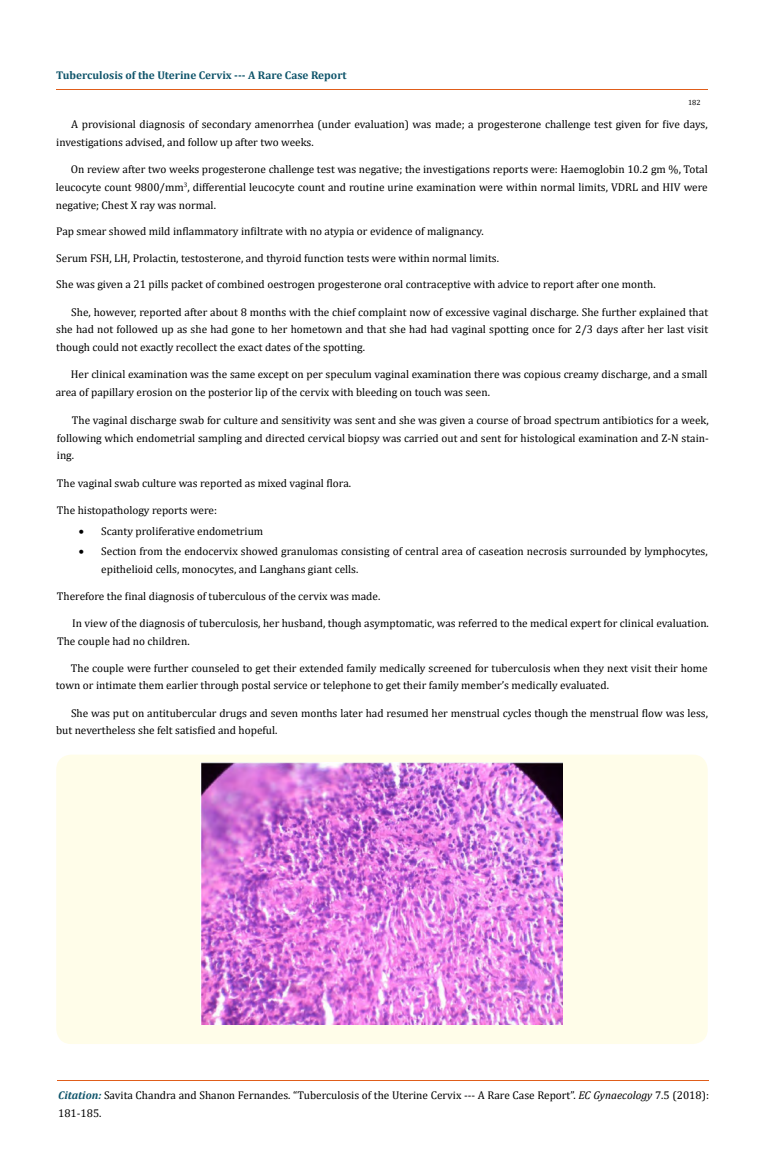
<style>
.page{position:relative;width:764px;height:1172px;background:#fff}
.page>*{position:absolute;margin:0;border:0;box-sizing:border-box;transform-origin:0 0}
.t1{font:11.25px/17.5px "Cambria";color:#000}
.t2{font:700 11.25px "Cambria";color:#0e546a}
.t3{font:7.5px "Cambria";color:#000}
.s1{font-weight:700;font-style:italic;color:#0e546a}
.s2{font-style:italic}
</style>
<div class="page">
<hr style="left:56px;top:90px;width:652px;height:1px;background:#e05d1a">
<hr style="left:57px;top:1080px;width:652px;height:1px;background:#e05d1a">
<div style="left:56px;top:754px;width:652px;height:289px;background:#fffde9;border-radius:15px"></div>
<img style="left:200px;top:762px;width:362px;height:262px">
<p class="t2" style="left:56px;top:67px;width:292px">Tuberculosis of the Uterine Cervix --- A Rare Case Report</p>
<p class="t3" style="left:688px;top:98px;width:14px">182</p>
<p class="t1" style="left:56px;top:115px;width:653px;text-indent:15px">A provisional diagnosis of secondary amenorrhea (under evaluation) was made; a progesterone challenge test given for five days, investigations advised, and follow up after two weeks.</p>
<p class="t1" style="left:56px;top:161px;width:653px;text-align:justify;text-indent:15px">On review after two weeks progesterone challenge test was negative; the investigations reports were: Haemoglobin 10.2 gm %, Total leucocyte count 9800/mm<sup>3</sup>, differential leucocyte count and routine urine examination were within normal limits, VDRL and HIV were negative; Chest X ray was normal.</p>
<p class="t1" style="left:56px;top:222px;width:429px">Pap smear showed mild inflammatory infiltrate with no atypia or evidence of malignancy.</p>
<p class="t1" style="left:56px;top:250px;width:444px">Serum FSH, LH, Prolactin, testosterone, and thyroid function tests were within normal limits.</p>
<p class="t1" style="left:56px;top:276px;width:601px">She was given a 21 pills packet of combined oestrogen progesterone oral contraceptive with advice to report after one month.</p>
<p class="t1" style="left:56px;top:303px;width:653px;text-align:justify;text-indent:15px">She, however, reported after about 8 months with the chief complaint now of excessive vaginal discharge. She further explained that she had not followed up as she had gone to her hometown and that she had had vaginal spotting once for 2/3 days after her last visit though could not exactly recollect the exact dates of the spotting.</p>
<p class="t1" style="left:56px;top:365px;width:653px;text-indent:15px">Her clinical examination was the same except on per speculum vaginal examination there was copious creamy discharge, and a small area of papillary erosion on the posterior lip of the cervix with bleeding on touch was seen.</p>
<p class="t1" style="left:57px;top:411px;width:653px;text-align:justify;text-indent:15px">The vaginal discharge swab for culture and sensitivity was sent and she was given a course of broad spectrum antibiotics for a week, following which endometrial sampling and directed cervical biopsy was carried out and sent for histological examination and Z-N stain&shy;ing.</p>
<p class="t1" style="left:57px;top:474px;width:296px">The vaginal swab culture was reported as mixed vaginal flora.</p>
<p class="t1" style="left:57px;top:501px;width:162px">The histopathology reports were:</p>
<p class="t1" style="left:79px;top:522px;width:186px">• Scanty proliferative endometrium</p>
<p class="t1" style="left:101px;top:542px;width:608px;text-indent:-22px">• Section from the endocervix showed granulomas consisting of central area of caseation necrosis surrounded by lymphocytes, epithelioid cells, monocytes, and Langhans giant cells.</p>
<p class="t1" style="left:57px;top:587px;width:325px">Therefore the final diagnosis of tuberculous of the cervix was made.</p>
<p class="t1" style="left:57px;top:614px;width:653px;text-indent:15px">In view of the diagnosis of tuberculosis, her husband, though asymptomatic, was referred to the medical expert for clinical evaluation.<br>The couple had no children.</p>
<p class="t1" style="left:56px;top:659px;width:653px;text-indent:15px">The couple were further counseled to get their extended family medically screened for tuberculosis when they next visit their home town or intimate them earlier through postal service or telephone to get their family member’s medically evaluated.</p>
<p class="t1" style="left:56px;top:704px;width:653px;text-indent:15px">She was put on antitubercular drugs and seven months later had resumed her menstrual cycles though the menstrual flow was less, but nevertheless she felt satisfied and hopeful.</p>
<p class="t1" style="left:58px;top:1086px;width:652px"><span class="s1">Citation:</span> Savita Chandra and Shanon Fernandes. “Tuberculosis of the Uterine Cervix --- A Rare Case Report”. <span class="s2">EC Gynaecology</span> 7.5 (2018):<br>181-185.</p>
</div>
